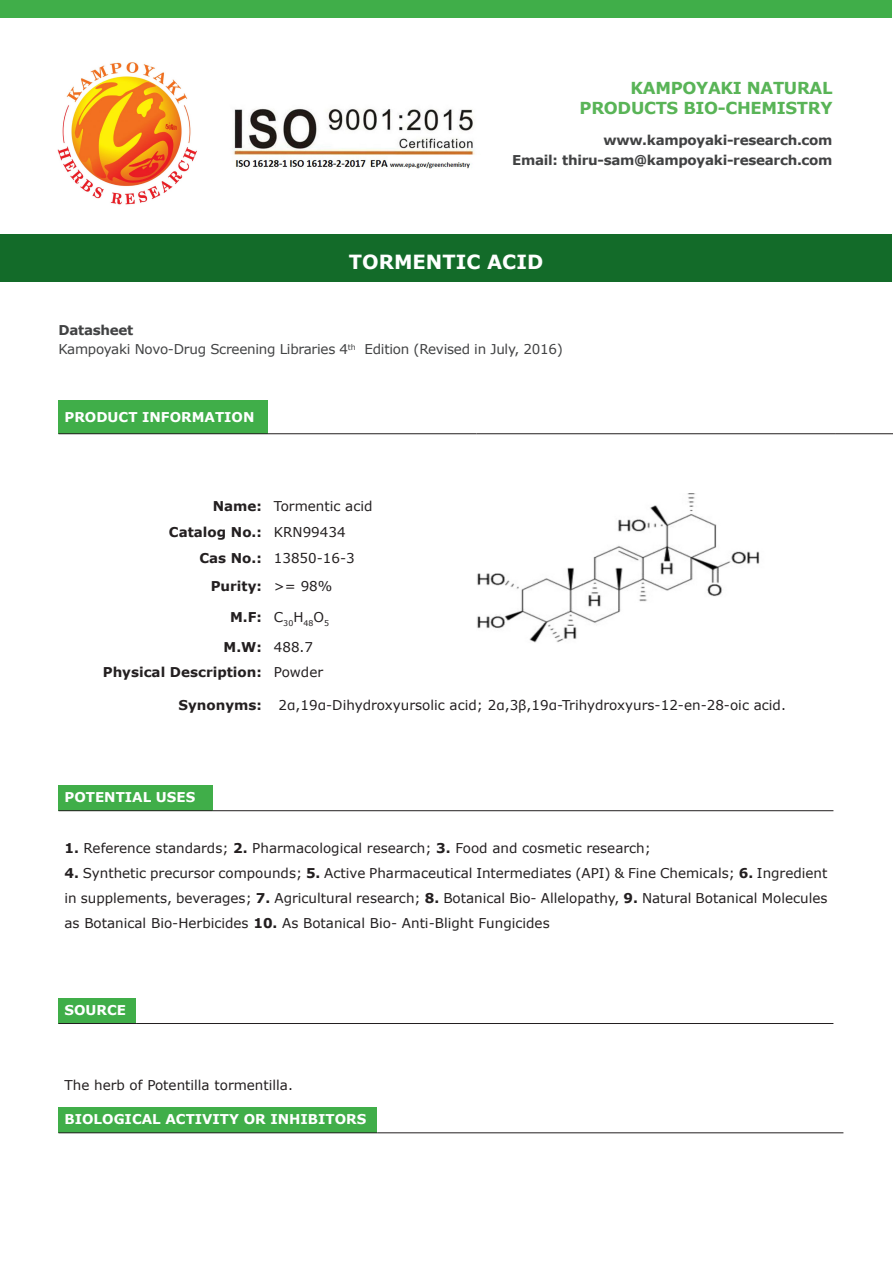
<style>
.page{position:relative;width:893px;height:1263px;background:#fff}
.page>*{position:absolute;margin:0;border:0;box-sizing:border-box;transform-origin:0 0}
.t1{font:700 19.5px "Verdana";color:#fff}
.t2{font:700 16.5px "Verdana";letter-spacing:-.02em;color:#59b457}
.t3{font:13.5px/25.2px "Verdana";color:#231f20;text-align:justify}
.t4{font:700 13.5px "Verdana";letter-spacing:-.02em;color:#414243}
.t5{font:700 13.5px "Verdana";color:#fff}
.t6{font:700 13.5px "Verdana";color:#231f20}
.t7{font:13.5px "Verdana";letter-spacing:-.02em;color:#414243}
.t8{font:7.8px "Verdana";color:#231f20}
.s1{font-weight:700}
</style>
<div class="page">
<img style="left:232px;top:108px;width:243px;height:61px">
<img style="left:57px;top:62px;width:140px;height:143px">
<div style="left:0;top:0;width:892px;height:17px;background:#40ae49"></div>
<div style="left:1px;top:235px;width:891px;height:47px;background:#136b29"></div>
<div style="left:58px;top:400px;width:210px;height:34px;background:#40ae49"></div>
<hr style="left:58px;top:433px;width:210px;height:1px;background:#231f20">
<hr style="left:268px;top:433px;width:208px;height:1px;background:#231f20">
<hr style="left:476px;top:433px;width:359px;height:1px;background:#231f20">
<hr style="left:835px;top:433px;width:58px;height:1px;background:#231f20">
<img style="left:477px;top:493px;width:283px;height:150px">
<div style="left:58px;top:786px;width:155px;height:25px;background:#40ae49"></div>
<hr style="left:58px;top:810px;width:155px;height:1px;background:#231f20">
<hr style="left:213px;top:810px;width:620px;height:1px;background:#231f20">
<div style="left:58px;top:998px;width:78px;height:25px;background:#40ae49"></div>
<hr style="left:58px;top:1023px;width:78px;height:1px;background:#231f20">
<hr style="left:136px;top:1023px;width:697px;height:1px;background:#231f20">
<div style="left:58px;top:1108px;width:319px;height:25px;background:#40ae49"></div>
<hr style="left:58px;top:1132px;width:319px;height:1px;background:#231f20">
<hr style="left:377px;top:1132px;width:466px;height:1px;background:#231f20">
<p class="t2" style="left:631px;top:78px;width:203px">KAMPOYAKI NATURAL</p>
<p class="t2" style="left:580px;top:97px;width:254px">PRODUCTS BIO-CHEMISTRY</p>
<p class="t4" style="left:603px;top:132px;width:231px">www.kampoyaki-research.com</p>
<p class="t4" style="left:512px;top:151px;width:322px">Email: thiru-sam@kampoyaki-research.com</p>
<p class="t1" style="left:349px;top:249px;width:196px">TORMENTIC ACID</p>
<p class="t4" style="left:58px;top:321px;width:76px">Datasheet</p>
<p class="t7" style="left:58px;top:341px;width:506px">Kampoyaki Novo-Drug Screening Libraries 4<sup>th</sup> Edition (Revised in July, 2016)</p>
<p class="t5" style="left:64px;top:409px;width:192px">PRODUCT INFORMATION</p>
<p class="t6" style="left:213px;top:497px;width:51px">Name:</p>
<p class="t3" style="left:274px;top:494px;width:100px">Tormentic acid</p>
<p class="t6" style="left:169px;top:523px;width:94px">Catalog No.:</p>
<p class="t3" style="left:274px;top:519px;width:73px">KRN99434</p>
<p class="t6" style="left:199px;top:550px;width:64px">Cas No.:</p>
<p class="t3" style="left:274px;top:546px;width:82px">13850-16-3</p>
<p class="t6" style="left:211px;top:577px;width:53px">Purity:</p>
<p class="t3" style="left:274px;top:573px;width:60px">&gt;= 98%</p>
<p class="t6" style="left:230px;top:608px;width:33px">M.F:</p>
<p class="t8" style="left:274px;top:618px;width:57px"><sup>C</sup>30<sup>H</sup>48<sup>O</sup>5</p>
<p class="t6" style="left:224px;top:638px;width:40px">M.W:</p>
<p class="t3" style="left:274px;top:635px;width:41px">488.7</p>
<p class="t6" style="left:103px;top:663px;width:161px">Physical Description:</p>
<p class="t3" style="left:274px;top:660px;width:51px">Powder</p>
<p class="t6" style="left:178px;top:696px;width:85px">Synonyms:</p>
<p class="t3" style="left:279px;top:693px;width:509px">2α,19α-Dihydroxyursolic acid; 2α,3β,19α-Trihydroxyurs-12-en-28-oic acid.</p>
<p class="t5" style="left:64px;top:788px;width:132px">POTENTIAL USES</p>
<p class="t3" style="left:64px;top:835px;width:588px"><span class="s1">1.</span> Reference standards; <span class="s1">2.</span> Pharmacological research; <span class="s1">3.</span> Food and cosmetic research;</p>
<p class="t3" style="left:64px;top:860px;width:764px"><span class="s1">4.</span> Synthetic precursor compounds; <span class="s1">5.</span> Active Pharmaceutical Intermediates (API) &amp; Fine Chemicals; <span class="s1">6.</span> Ingredient in supplements, beverages; <span class="s1">7.</span> Agricultural research; <span class="s1">8.</span> Botanical Bio- Allelopathy, <span class="s1">9.</span> Natural Botanical Molecules as Botanical Bio-Herbicides <span class="s1">10.</span> As Botanical Bio- Anti-Blight Fungicides</p>
<p class="t5" style="left:64px;top:1001px;width:63px">SOURCE</p>
<p class="t3" style="left:64px;top:1072px;width:230px">The herb of Potentilla tormentilla.</p>
<p class="t5" style="left:64px;top:1110px;width:303px">BIOLOGICAL ACTIVITY OR INHIBITORS</p>
</div>
